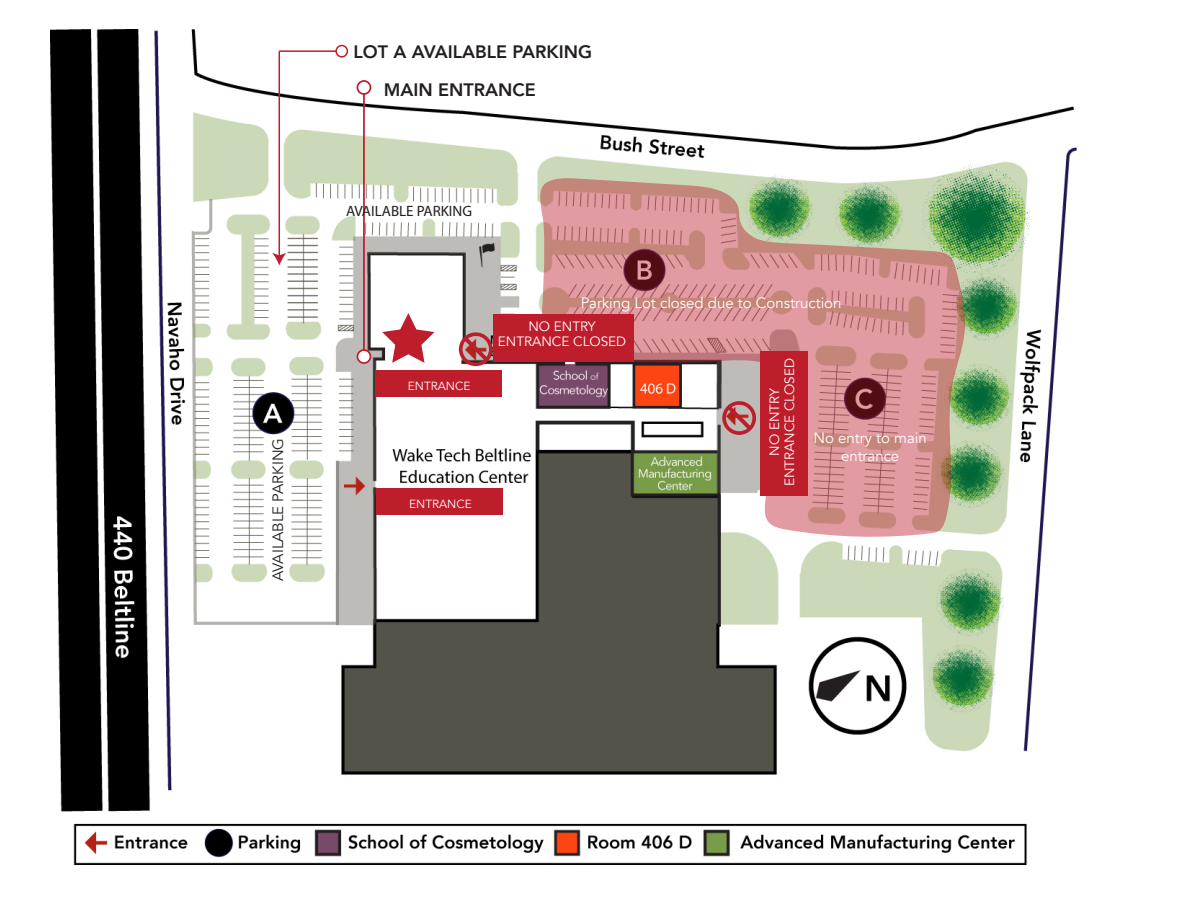
<style>
.page{position:relative;width:1188px;height:918px;background:#fff}
.page>*{position:absolute;margin:0;border:0;box-sizing:border-box;transform-origin:0 0}
.t1{font:800 18px "Avenir";color:#231f20}
.t2{font:15px/18px "Avenir";color:#fff;text-align:center}
.t3{font:15px "Myriad Pro";color:#231f20}
.t4{font:15px "Avenir";color:#231f20}
.t5{font:13.5px/15px "Avenir";color:#fff;text-align:center}
.t6{font:11.85px "Avenir";color:#fff}
</style>
<div class="page">
<img style="left:51px;top:30px;width:1026px;height:835px">
<svg style="left:540px;top:178px;width:425px;height:359px;background:#bc978e"></svg>
<svg style="left:382px;top:313px;width:52px;height:50px"></svg>
<hr style="left:363px;top:87px;width:2px;height:270px;background:#be1d2c">
<svg style="left:357px;top:80px;width:14px;height:15px"></svg>
<svg style="left:357px;top:349px;width:14px;height:15px"></svg>
<hr style="left:279px;top:51px;width:1px;height:206px;background:#be1d2c">
<svg style="left:272px;top:253px;width:14px;height:13px"></svg>
<hr style="left:279px;top:50px;width:63px;height:2px;background:#be1d2c">
<svg style="left:335px;top:45px;width:13px;height:13px"></svg>
<div style="left:760px;top:351px;width:48px;height:145px;background:#be1d2c"></div>
<div style="left:494px;top:314px;width:140px;height:48px;background:#be1d2c"></div>
<div style="left:376px;top:488px;width:127px;height:27px;background:#be1d2c"></div>
<div style="left:375px;top:370px;width:126px;height:27px;background:#be1d2c"></div>
<svg style="left:459px;top:332px;width:34px;height:34px"></svg>
<svg style="left:722px;top:401px;width:34px;height:34px"></svg>
<p class="t4" style="left:269px;top:581px;width:145px;rotate:-90deg">AVAILABLE PARKING</p>
<p class="t1" style="left:354px;top:37px;width:240px">LOT A AVAILABLE PARKING</p>
<p class="t1" style="left:384px;top:76px;width:153px">MAIN ENTRANCE</p>
<p class="t3" style="left:346px;top:202px;width:127px">AVAILABLE PARKING</p>
<p class="t6" style="left:408px;top:378px;width:64px">ENTRANCE</p>
<p class="t6" style="left:409px;top:496px;width:64px">ENTRANCE</p>
<p class="t2" style="left:581px;top:294px;width:262px">Parking Lot closed due to Construction</p>
<p class="t5" style="left:498px;top:319px;width:130px">NO ENTRY<br>ENTRANCE CLOSED</p>
<p class="t5" style="left:767px;top:486px;width:130px;rotate:-90deg">NO ENTRY<br>ENTRANCE CLOSED</p>
<p class="t2" style="left:814px;top:429px;width:115px">No entry to main entrance</p>
</div>
